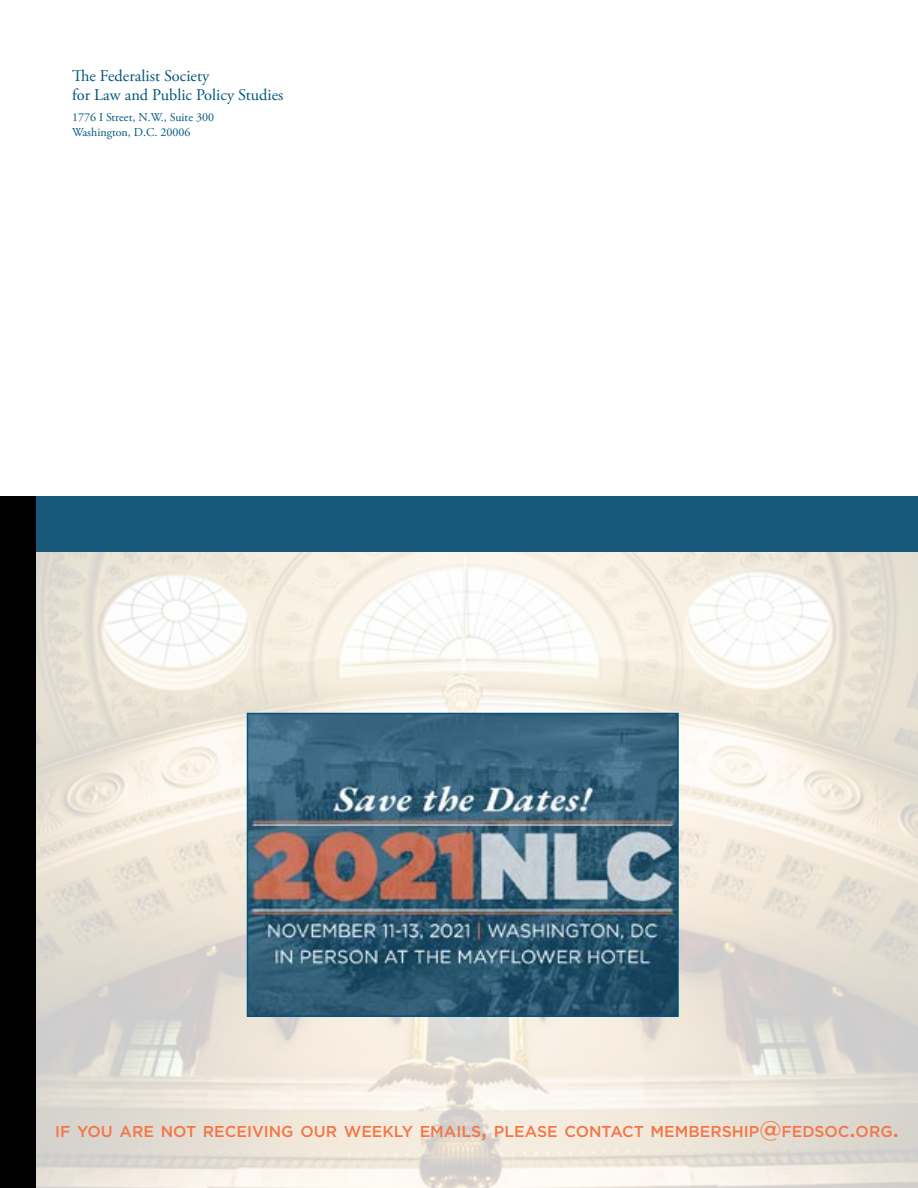
<style>
.page{position:relative;width:918px;height:1188px;background:#fff}
.page>*{position:absolute;margin:0;border:0;box-sizing:border-box;transform-origin:0 0}
.t1{font:16.35px/19.6px "Adobe Garamond Pro";color:#00567a}
.t2{font:500 15.75px "Gotham";color:#f47645}
.t3{font:12px/14.4px "Adobe Garamond Pro";color:#00567a}
.s1{font-size:22.5px}
</style>
<div class="page">
<img style="left:36px;top:552px;width:882px;height:636px">
<div style="left:0;top:497px;width:36px;height:55px;background:#000"></div>
<div style="left:0;top:550px;width:36px;height:638px;background:#000"></div>
<div style="left:36px;top:497px;width:882px;height:55px;background:#17587a"></div>
<img style="left:250px;top:716px;width:426px;height:298px">
<div style="left:247px;top:713px;width:432px;height:304px;border:2px solid #00567a"></div>
<p class="t1" style="left:72px;top:66px;width:213px">The Federalist Society<br>for Law and Public Policy Studies</p>
<p class="t3" style="left:72px;top:111px;width:144px">1776 I Street, N.W., Suite 300<br>Washington, D.C. 20006</p>
<p class="t2" style="left:55px;top:1121px;width:845px">IF YOU ARE NOT RECEIVING OUR WEEKLY EMAILS<span class="s1">,</span> PLEASE CONTACT MEMBERSHIP<span class="s1">@</span>FEDSOC<span class="s1">.</span>ORG<span class="s1">.</span></p>
</div>
